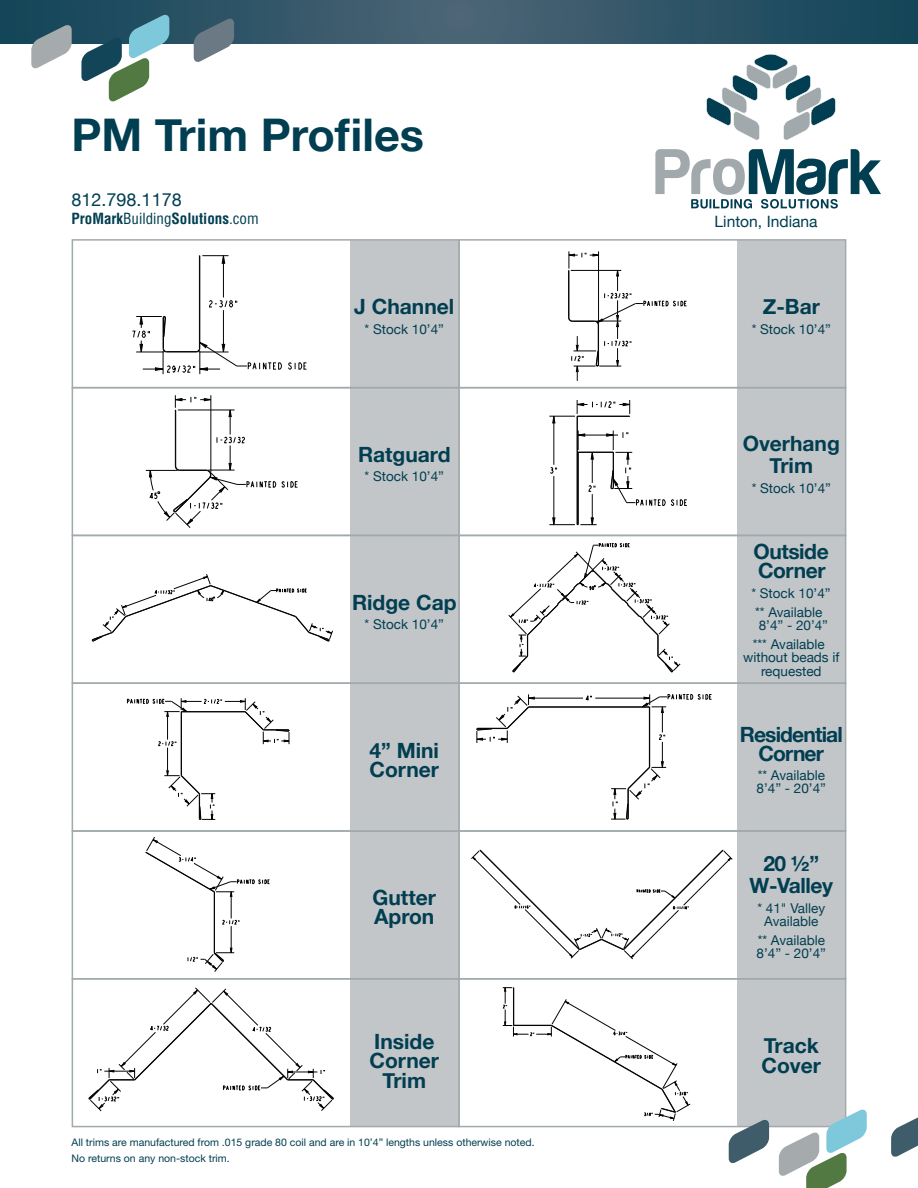
<style>
.page{position:relative;width:918px;height:1188px;background:#fff}
.page>*{position:absolute;margin:0;border:0;box-sizing:border-box;transform-origin:0 0}
.t1{font:700 45px "Helvetica Neue";color:#013e51}
.t2{font:700 21px/19.2px "Helvetica Neue";color:#013e51}
.t3{font:700 21px/22.2px "Helvetica Neue";letter-spacing:-.02em;color:#013e51;text-align:center}
.t4{font:700 21px/19.2px "Helvetica Neue";letter-spacing:-.04em;color:#013e51;text-align:center}
.t5{font:18px "Helvetica Neue";color:#013e51}
.t6{font:15.6px "Helvetica Neue";color:#013e51}
.t7{font:700 condensed 15px "Helvetica";color:#013e51}
.t8{font:13.5px/13.2px "Helvetica Neue";color:#013e51;text-align:center}
.t9{font:10.5px/15.6px "Helvetica Neue LT Std";color:#013e51}
.s1{font-weight:400}
</style>
<div class="page">
<div style="left:737px;top:832px;width:109px;height:146px;background:#c3c6c8"></div>
<div style="left:737px;top:979px;width:109px;height:147px;background:#c3c6c8"></div>
<div style="left:350px;top:832px;width:108px;height:146px;background:#c3c6c8"></div>
<div style="left:350px;top:979px;width:108px;height:147px;background:#c3c6c8"></div>
<svg style="left:471px;top:850px;width:261px;height:109px"></svg>
<svg style="left:503px;top:987px;width:187px;height:133px"></svg>
<svg style="left:145px;top:837px;width:125px;height:135px"></svg>
<div style="left:737px;top:536px;width:109px;height:146px;background:#c3c6c8"></div>
<div style="left:737px;top:684px;width:109px;height:146px;background:#c3c6c8"></div>
<div style="left:350px;top:536px;width:108px;height:146px;background:#c3c6c8"></div>
<div style="left:350px;top:684px;width:108px;height:146px;background:#c3c6c8"></div>
<svg style="left:509px;top:543px;width:171px;height:129px"></svg>
<svg style="left:586px;top:695px;width:6px;height:6px"></svg>
<hr style="left:529px;top:707px;width:121px;height:1px;background:#040503">
<svg style="left:476px;top:694px;width:58px;height:49px"></svg>
<hr style="left:595px;top:698px;width:55px;height:1px;background:#040503">
<hr style="left:529px;top:698px;width:54px;height:1px;background:#040503">
<svg style="left:611px;top:694px;width:101px;height:126px"></svg>
<svg style="left:92px;top:574px;width:241px;height:68px"></svg>
<svg style="left:127px;top:698px;width:163px;height:122px"></svg>
<div style="left:737px;top:240px;width:109px;height:147px;background:#c3c6c8"></div>
<div style="left:737px;top:388px;width:109px;height:147px;background:#c3c6c8"></div>
<div style="left:350px;top:240px;width:108px;height:147px;background:#c3c6c8"></div>
<div style="left:350px;top:388px;width:108px;height:147px;background:#c3c6c8"></div>
<hr style="left:598px;top:325px;width:1px;height:40px;background:#040503">
<svg style="left:571px;top:336px;width:61px;height:45px"></svg>
<hr style="left:617px;top:300px;width:1px;height:39px;background:#040503">
<svg style="left:568px;top:251px;width:119px;height:76px"></svg>
<svg style="left:550px;top:467px;width:7px;height:6px"></svg>
<svg style="left:589px;top:486px;width:7px;height:6px"></svg>
<svg style="left:671px;top:500px;width:16px;height:6px"></svg>
<hr style="left:577px;top:416px;width:1px;height:108px;background:#040503">
<hr style="left:578px;top:452px;width:1px;height:73px;background:#040503">
<hr style="left:578px;top:452px;width:35px;height:1px;background:#040503">
<svg style="left:549px;top:518px;width:48px;height:7px"></svg>
<hr style="left:554px;top:416px;width:1px;height:49px;background:#040503">
<hr style="left:554px;top:476px;width:1px;height:49px;background:#040503">
<svg style="left:578px;top:431px;width:7px;height:19px"></svg>
<hr style="left:592px;top:452px;width:1px;height:31px;background:#040503">
<hr style="left:592px;top:494px;width:1px;height:31px;background:#040503">
<svg style="left:607px;top:431px;width:58px;height:75px"></svg>
<hr style="left:578px;top:435px;width:40px;height:1px;background:#040503">
<svg style="left:549px;top:400px;width:81px;height:23px"></svg>
<svg style="left:209px;top:300px;width:28px;height:7px"></svg>
<svg style="left:288px;top:363px;width:19px;height:6px"></svg>
<hr style="left:199px;top:256px;width:1px;height:92px;background:#040503">
<svg style="left:132px;top:316px;width:150px;height:58px"></svg>
<hr style="left:223px;top:256px;width:1px;height:41px;background:#040503">
<hr style="left:223px;top:310px;width:1px;height:42px;background:#040503">
<svg style="left:199px;top:255px;width:30px;height:8px"></svg>
<svg style="left:282px;top:482px;width:16px;height:5px"></svg>
<hr style="left:146px;top:470px;width:32px;height:1px;background:#040503">
<svg style="left:149px;top:395px;width:127px;height:133px"></svg>
<div style="left:72px;top:239px;width:388px;height:149px;border:2px solid #a1a9ad"></div>
<div style="left:72px;top:535px;width:388px;height:149px;border:2px solid #a1a9ad"></div>
<div style="left:72px;top:830px;width:388px;height:150px;border:2px solid #a1a9ad"></div>
<div style="left:72px;top:387px;width:388px;height:149px;border:2px solid #a1a9ad"></div>
<div style="left:72px;top:682px;width:388px;height:150px;border:2px solid #a1a9ad"></div>
<div style="left:72px;top:978px;width:388px;height:149px;border:2px solid #a1a9ad"></div>
<div style="left:458px;top:239px;width:388px;height:149px;border:2px solid #a1a9ad"></div>
<div style="left:458px;top:535px;width:388px;height:149px;border:2px solid #a1a9ad"></div>
<div style="left:458px;top:830px;width:388px;height:150px;border:2px solid #a1a9ad"></div>
<div style="left:458px;top:387px;width:388px;height:149px;border:2px solid #a1a9ad"></div>
<div style="left:458px;top:682px;width:388px;height:150px;border:2px solid #a1a9ad"></div>
<div style="left:458px;top:978px;width:388px;height:149px;border:2px solid #a1a9ad"></div>
<svg style="left:729px;top:1119px;width:40px;height:44px"></svg>
<svg style="left:779px;top:1110px;width:88px;height:78px"></svg>
<svg style="left:891px;top:1117px;width:27px;height:40px"></svg>
<svg style="left:0;top:0;width:918px;height:43px;background:#2f5567"></svg>
<svg style="left:31px;top:24px;width:41px;height:45px"></svg>
<svg style="left:81px;top:15px;width:88px;height:87px"></svg>
<svg style="left:194px;top:18px;width:40px;height:44px"></svg>
<svg style="left:706px;top:54px;width:130px;height:86px"></svg>
<svg style="left:655px;top:149px;width:226px;height:60px"></svg>
<svg style="left:88px;top:988px;width:246px;height:123px"></svg>
<h1 class="t1" style="left:72px;top:99px;width:354px">PM Trim Profiles</h1>
<h3 class="t5" style="left:72px;top:187px;width:112px">812.798.1178</h3>
<p class="t7" style="left:72px;top:209px;width:189px">ProMark<span class="s1">Building</span>Solutions<span class="s1">.com</span></p>
<p class="t6" style="left:715px;top:210px;width:105px">Linton, Indiana</p>
<h2 class="t2" style="left:354px;top:298px;width:101px">J Channel</h2>
<p class="t8" style="left:365px;top:323px;width:81px">* Stock 10’4”</p>
<h2 class="t2" style="left:358px;top:446px;width:94px">Ratguard</h2>
<p class="t8" style="left:365px;top:471px;width:81px">* Stock 10’4”</p>
<h2 class="t2" style="left:352px;top:593px;width:106px">Ridge Cap</h2>
<p class="t8" style="left:365px;top:618px;width:81px">* Stock 10’4”</p>
<h2 class="t2" style="left:369px;top:741px;width:71px">4” Mini<br>Corner</h2>
<h2 class="t2" style="left:373px;top:888px;width:65px">Gutter<br>Apron</h2>
<h2 class="t2" style="left:369px;top:1033px;width:71px;text-align:center">Inside<br>Corner<br>Trim</h2>
<p class="t9" style="left:72px;top:1135px;width:465px">All trims are manufactured from .015 grade 80 coil and are in 10’4” lengths unless otherwise noted.<br>No returns on any non-stock trim.</p>
<h2 class="t2" style="left:763px;top:298px;width:59px">Z-Bar</h2>
<p class="t8" style="left:752px;top:323px;width:81px">* Stock 10’4”</p>
<h2 class="t2" style="left:743px;top:433px;width:99px;line-height:22.2px;text-align:center">Overhang<br>Trim</h2>
<p class="t8" style="left:752px;top:482px;width:81px">* Stock 10’4”</p>
<h2 class="t3" style="left:754px;top:543px;width:77px;line-height:19.2px;text-align:left">Outside<br>Corner</h2>
<p class="t8" style="left:751px;top:584px;width:81px;line-height:19.2px;text-align:left">* Stock 10’4” ** Available</p>
<p class="t8" style="left:753px;top:616px;width:77px;line-height:19.2px">8’4” - 20’4” *** Available</p>
<p class="t8" style="left:743px;top:652px;width:98px">without beads if requested</p>
<h2 class="t4" style="left:740px;top:725px;width:105px">Residential<br>Corner</h2>
<p class="t8" style="left:757px;top:769px;width:71px;text-align:left">** Available<br>8’4” - 20’4”</p>
<h2 class="t3" style="left:750px;top:853px;width:85px">20 ½”<br>W-Valley</h2>
<p class="t8" style="left:757px;top:902px;width:69px">* 41" Valley<br>Available</p>
<p class="t8" style="left:757px;top:934px;width:71px;text-align:left">** Available<br>8’4” - 20’4”</p>
<h2 class="t2" style="left:762px;top:1037px;width:61px">Track<br>Cover</h2>
</div>
